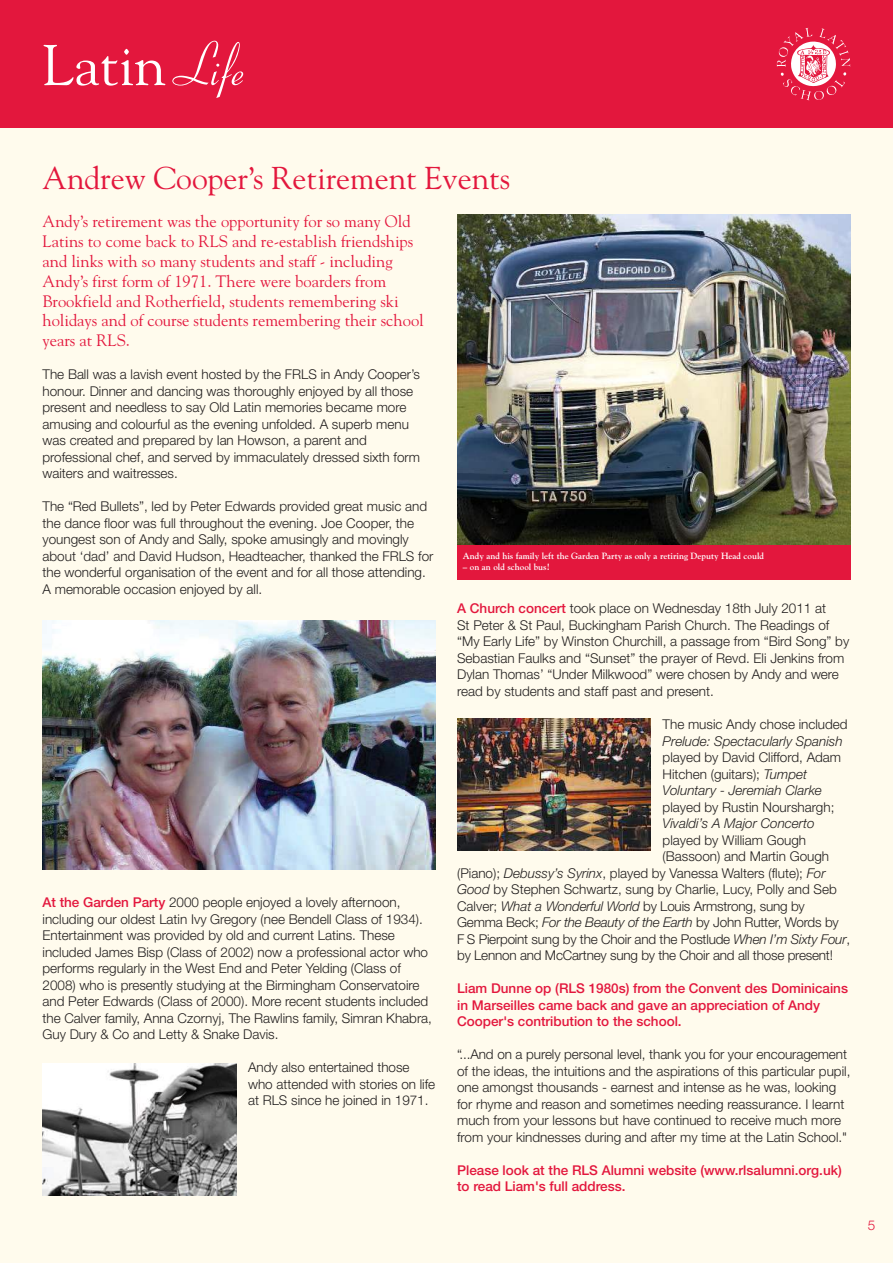
<style>
.page{position:relative;width:893px;height:1263px;background:#fffbed}
.page>*{position:absolute;margin:0;border:0;box-sizing:border-box;transform-origin:0 0}
.t1{font:57px "Goudy";color:#fff}
.t2{font:31.5px "Goudy";color:#e3173d}
.t3{font:16.5px/19.8px "Goudy";color:#e3173d}
.t4{font:300 13.5px/16.5px "Helvetica Neue";color:#221f1f}
.t5{font:500 13.5px/16.5px "Helvetica Neue";color:#e3173d}
.t6{font:italic 300 13.5px "Helvetica Neue";color:#221f1f}
.t7{font:300 13.5px "Helvetica Neue";color:#e3173d}
.t8{font:700 9px "Goudy";color:#fff}
.s1{font-family:"Coronet";font-size:61.5px}
.s2{font-weight:500;color:#e3173d}
.s3{font-style:italic}
</style>
<div class="page">
<div style="left:0;top:0;width:893px;height:128px;background:#e3173d"></div>
<svg style="left:777px;top:28px;width:73px;height:72px"></svg>
<img style="left:43px;top:1063px;width:193px;height:132px">
<img style="left:457px;top:214px;width:393px;height:331px">
<img style="left:43px;top:621px;width:393px;height:249px">
<img style="left:457px;top:719px;width:194px;height:131px">
<div style="left:457px;top:545px;width:393px;height:35px;background:#e3173d"></div>
<h1 class="t1" style="left:43px;top:43px;width:204px">Latin<span class="s1">Life</span></h1>
<h2 class="t2" style="left:43px;top:166px;width:469px">Andrew Cooper’s Retirement Events</h2>
<p class="t3" style="left:43px;top:213px;width:383px">Andy’s retirement was the opportunity for so many Old Latins to come back to RLS and re-establish friendships and links with so many students and staff - including Andy’s first form of 1971. There were boarders from Brookfield and Rotherfield, students remembering ski holidays and of course students remembering their school years at RLS.</p>
<p class="t4" style="left:43px;top:367px;width:379px">The Ball was a lavish event hosted by the FRLS in Andy Cooper’s honour. Dinner and dancing was thoroughly enjoyed by all those present and needless to say Old Latin memories became more amusing and colourful as the evening unfolded. A superb menu was created and prepared by Ian Howson, a parent and professional chef, and served by immaculately dressed sixth form waiters and waitresses.</p>
<p class="t4" style="left:43px;top:499px;width:392px">The “Red Bullets”, led by Peter Edwards provided great music and the dance floor was full throughout the evening. Joe Cooper, the youngest son of Andy and Sally, spoke amusingly and movingly about ‘dad’ and David Hudson, Headteacher, thanked the FRLS for the wonderful organisation of the event and for all those attending.<br>A memorable occasion enjoyed by all.</p>
<p class="t8" style="left:463px;top:553px;width:303px">Andy and his family left the Garden Party as only a retiring Deputy Head could</p>
<p class="t8" style="left:463px;top:563px;width:88px">– on an old school bus!</p>
<p class="t4" style="left:43px;top:895px;width:391px"><span class="s2">At the Garden Party</span> 2000 people enjoyed a lovely afternoon, including our oldest Latin Ivy Gregory (nee Bendell Class of 1934).<br>Entertainment was provided by old and current Latins. These included James Bisp (Class of 2002) now a professional actor who performs regularly in the West End and Peter Yelding (Class of 2008) who is presently studying at the Birmingham Conservatoire and Peter Edwards (Class of 2000). More recent students included the Calver family, Anna Czornyj, The Rawlins family, Simran Khabra, Guy Dury &amp; Co and Letty &amp; Snake Davis.</p>
<p class="t4" style="left:248px;top:1060px;width:189px">Andy also entertained those who attended with stories on life at RLS since he joined in 1971.</p>
<p class="t4" style="left:457px;top:601px;width:394px"><span class="s2">A Church concert</span> took place on Wednesday 18th July 2011 at<br>St Peter &amp; St Paul, Buckingham Parish Church. The Readings of “My Early Life” by Winston Churchill, a passage from “Bird Song” by Sebastian Faulks and “Sunset” the prayer of Revd. Eli Jenkins from Dylan Thomas’ “Under Milkwood” were chosen by Andy and were read by students and staff past and present.</p>
<p class="t4" style="left:663px;top:717px;width:187px">The music Andy chose included</p>
<p class="t6" style="left:663px;top:736px;width:182px">Prelude: Spectacularly Spanish</p>
<p class="t4" style="left:663px;top:750px;width:180px">played by David Clifford, Adam<br>Hitchen (guitars); <span class="s3">Tumpet<br>Voluntary - Jeremiah Clarke</span></p>
<p class="t4" style="left:663px;top:799px;width:173px">played by Rustin Nourshargh;</p>
<p class="t6" style="left:663px;top:818px;width:154px">Vivaldi’s A Major Concerto</p>
<p class="t4" style="left:663px;top:832px;width:145px">played by William Gough</p>
<p class="t4" style="left:663px;top:849px;width:168px">(Bassoon) and Martin Gough</p>
<p class="t4" style="left:457px;top:865px;width:370px">(Piano); <span class="s3">Debussy’s Syrinx</span>, played by Vanessa Walters (flute); <span class="s3">For</span></p>
<p class="t4" style="left:457px;top:882px;width:381px"><span class="s3">Good</span> by Stephen Schwartz, sung by Charlie, Lucy, Polly and Seb</p>
<p class="t4" style="left:457px;top:898px;width:349px">Calver; <span class="s3">What a Wonderful World</span> by Louis Armstrong, sung by</p>
<p class="t4" style="left:457px;top:915px;width:383px">Gemma Beck; <span class="s3">For the Beauty of the Earth</span> by John Rutter, Words by</p>
<p class="t4" style="left:457px;top:931px;width:394px">F S Pierpoint sung by the Choir and the Postlude <span class="s3">When I’m Sixty Four</span>,</p>
<p class="t4" style="left:457px;top:948px;width:377px">by Lennon and McCartney sung by the Choir and all those present!</p>
<p class="t5" style="left:457px;top:981px;width:392px">Liam Dunne op (RLS 1980s) from the Convent des Dominicains in Marseilles came back and gave an appreciation of Andy<br>Cooper's contribution to the school.</p>
<p class="t4" style="left:457px;top:1047px;width:395px">“...And on a purely personal level, thank you for your encouragement of the ideas, the intuitions and the aspirations of this particular pupil, one amongst thousands - earnest and intense as he was, looking for rhyme and reason and sometimes needing reassurance. I learnt much from your lessons but have continued to receive much more from your kindnesses during and after my time at the Latin School."</p>
<p class="t5" style="left:457px;top:1163px;width:386px">Please look at the RLS Alumni website (www.rlsalumni.org.uk) to read Liam's full address.</p>
<p class="t7" style="left:868px;top:1219px;width:9px">5</p>
</div>
